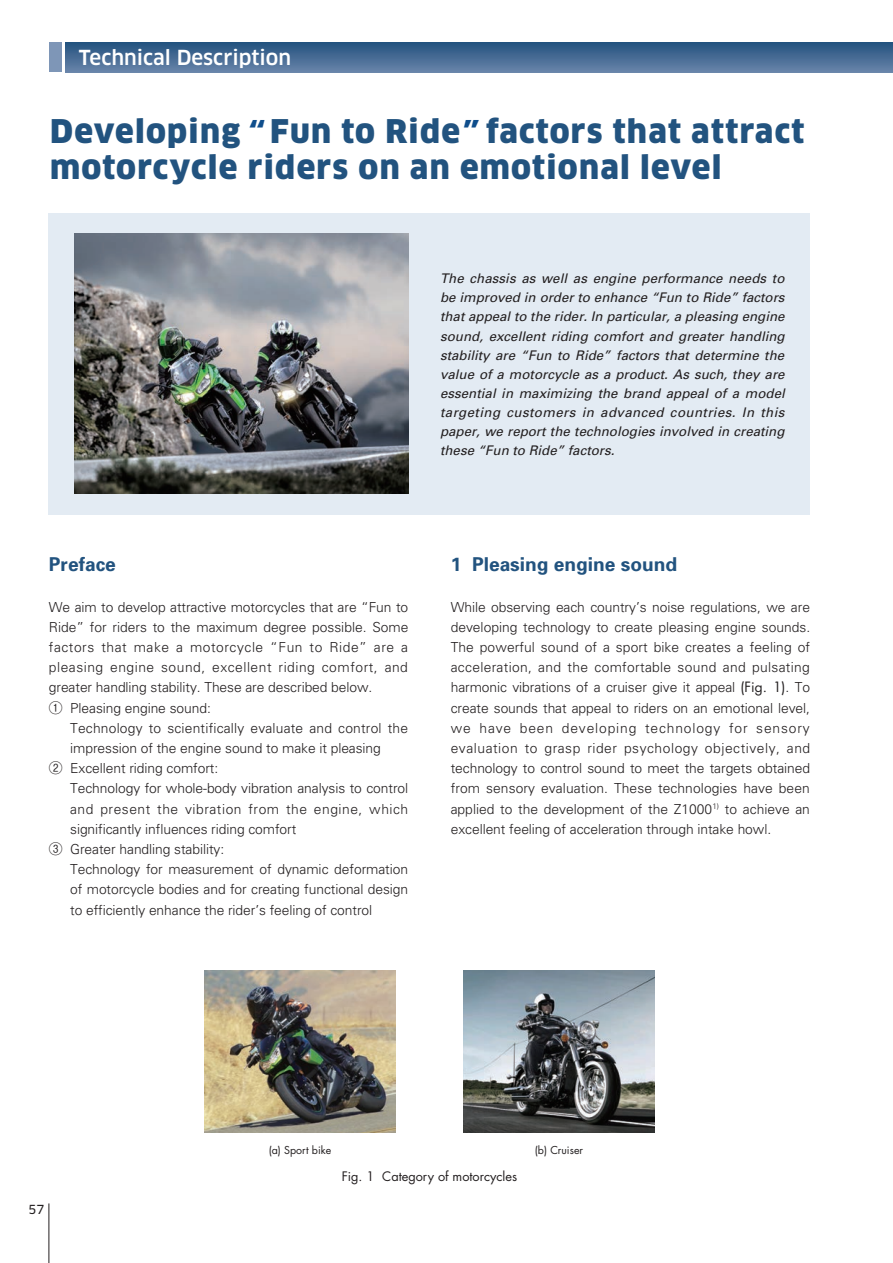
<style>
.page{position:relative;width:893px;height:1263px;background:#fff}
.page>*{position:absolute;margin:0;border:0;box-sizing:border-box;transform-origin:0 0}
.t1{font:900 31.95px/36px "Clan Pro";letter-spacing:.04em;color:#22537f}
.t2{font:500 20.25px "Clan Pro";color:#fff}
.t3{font:700 19.2px "Univers";color:#22537f}
.t4{font:300 13.8px/20.2px "Univers";letter-spacing:-.005em;color:#231f20}
.t5{font:300 13.8px "Univers";letter-spacing:.015em;color:#231f20}
.t6{font:300 13.8px "Univers";letter-spacing:.04em;color:#231f20}
.t7{font:italic 13.35px/19.2px "Univers";color:#231f20;text-align:justify}
.t8{font:12.75px "Futura";color:#231f20}
.t9{font:12.15px "Clan Pro News";color:#231f20}
.t10{font:10.65px "Futura";color:#231f20}
.s1{font-family:"Univers";color:#0f4e8c}
.s2{font-family:"Gothic BBB Pro";font-weight:500}
.s3{font-family:"Futura";font-weight:400}
</style>
<div class="page">
<hr style="left:49px;top:1203px;width:1px;height:60px;background:#231f20">
<svg style="left:66px;top:43px;width:826px;height:29px;background:#466b94"></svg>
<div style="left:49px;top:43px;width:13px;height:29px;background:#7e96b7"></div>
<svg style="left:892px;top:43px;width:1px;height:29px"></svg>
<div style="left:49px;top:213px;width:761px;height:301px;background:#e3ebf3"></div>
<img style="left:74px;top:234px;width:334px;height:259px">
<img style="left:204px;top:970px;width:192px;height:162px">
<img style="left:463px;top:970px;width:192px;height:162px">
<h2 class="t2" style="left:79px;top:46px;width:214px">Technical Description</h2>
<h1 class="t1" style="left:50px;top:113px;width:756px">Developing <span class="s1">“</span>Fun to Ride<span class="s1">”</span> factors that attract motorcycle riders on an emotional level</h1>
<p class="t7" style="left:440px;top:269px;width:346px">The chassis as well as engine performance needs to be improved in order to enhance “Fun to Ride” factors that appeal to the rider. In particular, a pleasing engine sound, excellent riding comfort and greater handling stability are “Fun to Ride” factors that determine the value of a motorcycle as a product. As such, they are essential in maximizing the brand appeal of a model targeting customers in advanced countries. In this paper, we report the technologies involved in creating these “Fun to Ride” factors.</p>
<h3 class="t3" style="left:49px;top:553px;width:68px">Preface</h3>
<p class="t4" style="left:49px;top:596px;width:361px">We aim to develop attractive motorcycles that are “Fun to Ride” for riders to the maximum degree possible. Some factors that make a motorcycle “Fun to Ride” are a pleasing engine sound, excellent riding comfort, and greater handling stability. These are described below.<br><span class="s2">①</span> Pleasing engine sound:</p>
<p class="t5" style="left:70px;top:719px;width:339px">Technology to scientifically evaluate and control the</p>
<p class="t4" style="left:70px;top:737px;width:312px">impression of the engine sound to make it pleasing</p>
<p class="t4" style="left:49px;top:758px;width:171px"><span class="s2">②</span> Excellent riding comfort:</p>
<p class="t4" style="left:70px;top:778px;width:340px">Technology for whole-body vibration analysis to control</p>
<p class="t6" style="left:70px;top:800px;width:340px">and present the vibration from the engine, which</p>
<p class="t4" style="left:70px;top:818px;width:228px">significantly influences riding comfort</p>
<p class="t4" style="left:49px;top:838px;width:177px"><span class="s2">③</span> Greater handling stability:</p>
<p class="t4" style="left:70px;top:859px;width:339px">Technology for measurement of dynamic deformation</p>
<p class="t4" style="left:70px;top:879px;width:340px">of motorcycle bodies and for creating functional design</p>
<p class="t4" style="left:70px;top:899px;width:304px">to efficiently enhance the rider’s feeling of control</p>
<h3 class="t3" style="left:451px;top:553px;width:228px">1 Pleasing engine sound</h3>
<p class="t4" style="left:451px;top:596px;width:361px;text-align:justify">While observing each country’s noise regulations, we are developing technology to create pleasing engine sounds.<br>The powerful sound of a sport bike creates a feeling of acceleration, and the comfortable sound and pulsating harmonic vibrations of a cruiser give it appeal <span class="s3">(Fig. 1)</span>. To create sounds that appeal to riders on an emotional level, we have been developing technology for sensory evaluation to grasp rider psychology objectively, and technology to control sound to meet the targets obtained from sensory evaluation. These technologies have been applied to the development of the Z1000<sup>1)</sup> to achieve an excellent feeling of acceleration through intake howl.</p>
<p class="t10" style="left:269px;top:1143px;width:64px">(a) Sport bike</p>
<p class="t10" style="left:535px;top:1143px;width:50px">(b) Cruiser</p>
<p class="t9" style="left:28px;top:1202px;width:17px">57</p>
<p class="t8" style="left:342px;top:1167px;width:177px">Fig. 1 Category of motorcycles</p>
</div>
